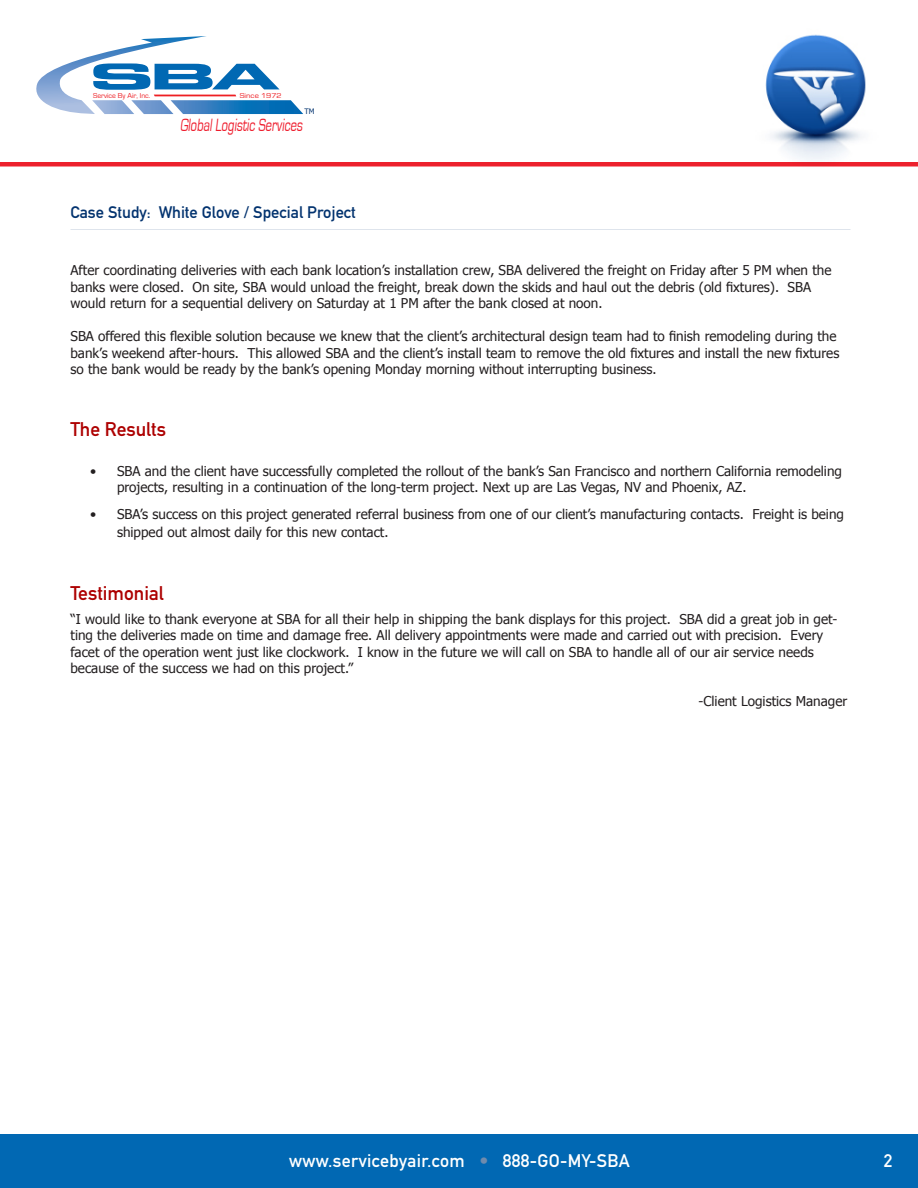
<style>
.page{position:relative;width:918px;height:1188px;background:#fff}
.page>*{position:absolute;margin:0;border:0;box-sizing:border-box;transform-origin:0 0}
.t1{font:300 21px "Futura BT";color:#fff}
.t2{font:19.5px "DIN Mittelschrift";color:#ad0101}
.t3{font:18.3px "Eurostile";color:#ee1c2c;scale:.69 1}
.t4{font:18px "DIN Mittelschrift";letter-spacing:.02em;color:#fff}
.t5{font:16.5px "DIN Mittelschrift";color:#03336f}
.t6{font:13.5px/16.5px "Tahoma";color:#231f20}
.t7{font:7.5px "Tahoma";color:#03336f}
.t8{font:7.35px "Eurostile";color:#ee1d23}
.t9{font:7.35px "Eurostile";color:#ee1d23;scale:1.15 1}
.s1{color:#6f8bad}
</style>
<div class="page">
<div style="left:0;top:162px;width:918px;height:5px;background:#ed212d"></div>
<svg style="left:36px;top:36px;width:267px;height:78px"></svg>
<div style="left:0;top:1134px;width:918px;height:54px;background:#0168b3"></div>
<hr style="left:70px;top:229px;width:780px;height:1px;background:#dee4ec">
<img style="left:727px;top:34px;width:175px;height:133px">
<p class="t8" style="left:86px;top:90px;width:59px">Service By Air, Inc.</p>
<p class="t9" style="left:232px;top:90px;width:38px">Since 1972</p>
<p class="t8" style="left:93px;top:91px;width:59px">Service By Air, Inc.</p>
<p class="t9" style="left:240px;top:91px;width:38px">Since 1972</p>
<p class="t7" style="left:304px;top:106px;width:12px">TM</p>
<h3 class="t3" style="left:173px;top:114px;width:182px">GlobalLogistic Services</h3>
<h3 class="t3" style="left:180px;top:115px;width:182px">GlobalLogistic Services</h3>
<p class="t5" style="left:70px;top:203px;width:287px">Case Study: White Glove / Special Project</p>
<p class="t6" style="left:70px;top:262px;width:763px">After coordinating deliveries with each bank location’s installation crew, SBA delivered the freight on Friday after 5 PM when the banks were closed. On site, SBA would unload the freight, break down the skids and haul out the debris (old fixtures). SBA would return for a sequential delivery on Saturday at 1 PM after the bank closed at noon.</p>
<p class="t6" style="left:70px;top:328px;width:770px">SBA offered this flexible solution because we knew that the client’s architectural design team had to finish remodeling during the bank’s weekend after-hours. This allowed SBA and the client’s install team to remove the old fixtures and install the new fixtures so the bank would be ready by the bank’s opening Monday morning without interrupting business.</p>
<h2 class="t2" style="left:70px;top:418px;width:97px">The Results</h2>
<p class="t6" style="left:117px;top:462px;width:727px;text-indent:-27px">• SBA and the client have successfully completed the rollout of the bank’s San Francisco and northern California remodeling projects, resulting in a continuation of the long-term project. Next up are Las Vegas, NV and Phoenix, AZ.</p>
<p class="t6" style="left:117px;top:505px;width:729px;line-height:18px;text-indent:-27px">• SBA’s success on this project generated referral business from one of our client’s manufacturing contacts. Freight is being shipped out almost daily for this new contact.</p>
<h2 class="t2" style="left:70px;top:581px;width:95px">Testimonial</h2>
<p class="t6" style="left:70px;top:610px;width:768px">“I would like to thank everyone at SBA for all their help in shipping the bank displays for this project. SBA did a great job in get&shy;ting the deliveries made on time and damage free. All delivery appointments were made and carried out with precision. Every facet of the operation went just like clockwork. I know in the future we will call on SBA to handle all of our air service needs because of the success we had on this project.”</p>
<p class="t6" style="left:698px;top:693px;width:150px">-Client Logistics Manager</p>
<h3 class="t4" style="left:289px;top:1150px;width:342px">www.servicebyair.com <span class="s1">•</span> 888-GO-MY-SBA</h3>
<h3 class="t4" style="left:884px;top:1150px;width:10px">2</h3>
<h1 class="t1" style="left:360px;top:1151px;width:190px">www.servicebyair.com</h1>
<h1 class="t1" style="left:367px;top:1152px;width:190px">www.servicebyair.com</h1>
</div>
